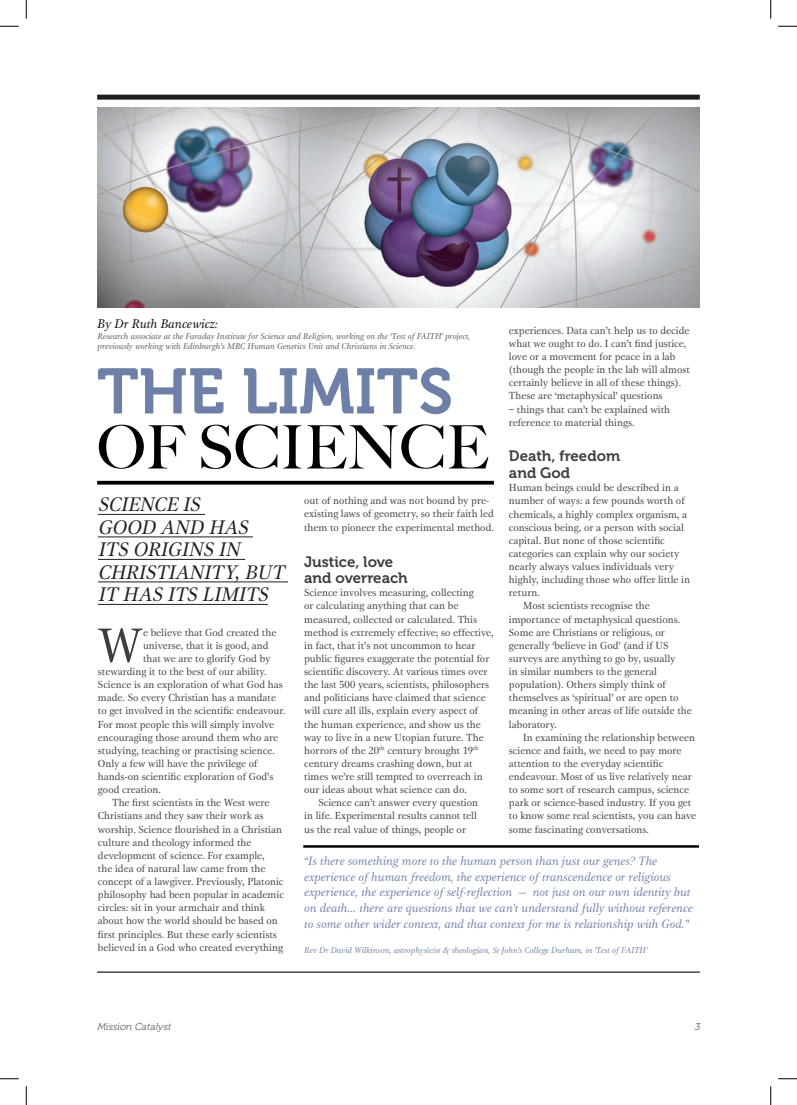
<style>
.page{position:relative;width:797px;height:1105px;background:#fff}
.page>*{position:absolute;margin:0;border:0;box-sizing:border-box;transform-origin:0 0}
.t1{font:63.75px "Museo 700";color:#6e80a7}
.t2{font:500 60px "Big Caslon";color:#000}
.First_body{font:50px "Gamma EF";color:#3e3e3f}
.t3{font:italic 20.38px/22.5px "Gamma EF";color:#231f20}
.Main_body{font:15px "Museo 700";color:#3e3e3f}
.t4{font:italic 13.12px "Gamma EF";color:#0c0806}
.Main_body-2{font:italic 12.5px/15.6px "Gamma EF";color:#6e80a7}
.Main_body-3{font:10.62px/13.1px "Gamma EF";color:#3e3e3f}
.First_body-2{font:10.62px "Gamma EF";color:#3e3e3f}
.t5{font:italic 10px "Museo 300";color:#636366}
.t6{font:italic 8.75px "Gamma EF";color:#57585a}
.t7{font:italic 8.75px "Gamma EF";color:#6e80a7}
</style>
<div class="page">
<img style="left:98px;top:108px;width:601px;height:199px">
<hr style="left:98px;top:514px;width:107px;height:1px;background:#231f20">
<hr style="left:98px;top:537px;width:155px;height:1px;background:#231f20">
<hr style="left:98px;top:559px;width:147px;height:1px;background:#231f20">
<hr style="left:98px;top:582px;width:190px;height:1px;background:#231f20">
<hr style="left:98px;top:604px;width:170px;height:1px;background:#231f20">
<svg style="left:97px;top:481px;width:397px;height:4px;background:#191919"></svg>
<hr style="left:303px;top:845px;width:396px;height:3px;background:#000">
<div style="left:97px;top:95px;width:602px;height:5px;background:#231f20"></div>
<hr style="left:97px;top:971px;width:602px;height:2px;background:#231f20">
<svg style="left:0;top:25px;width:19px;height:2px"></svg>
<svg style="left:778px;top:25px;width:19px;height:2px"></svg>
<svg style="left:0;top:1078px;width:19px;height:1px"></svg>
<svg style="left:778px;top:1078px;width:19px;height:1px"></svg>
<svg style="left:25px;top:0;width:2px;height:19px"></svg>
<svg style="left:25px;top:1086px;width:2px;height:19px"></svg>
<svg style="left:770px;top:0;width:1px;height:19px"></svg>
<svg style="left:770px;top:1086px;width:1px;height:19px"></svg>
<p class="t4" style="left:98px;top:316px;width:122px">By Dr Ruth Bancewicz:</p>
<p class="t6" style="left:98px;top:331px;width:374px">Research associate at the Faraday Institute for Science and Religion, working on the ‘Test of FAITH’ project,</p>
<p class="t6" style="left:98px;top:341px;width:319px">previously working with Edinburgh’s MRC Human Genetics Unit and Christians in Science.</p>
<p class="t1" style="left:97px;top:356px;width:357px">THE LIMITS</p>
<p class="t2" style="left:97px;top:412px;width:393px">OF SCIENCE</p>
<p class="Main_body-3" style="left:509px;top:324px;width:182px">experiences. Data can’t help us to decide what we ought to do. I can’t find justice, love or a movement for peace in a lab (though the people in the lab will almost certainly believe in all of these things).<br>These are ‘metaphysical’ questions</p>
<p class="Main_body-3" style="left:509px;top:402px;width:163px">– things that can’t be explained with reference to material things.</p>
<p class="Main_body" style="left:509px;top:465px;width:63px">and God</p>
<p class="Main_body-3" style="left:509px;top:481px;width:183px">Human beings could be described in a number of ways: a few pounds worth of chemicals, a highly complex organism, a conscious being, or a person with social capital. But none of those scientific categories can explain why our society nearly always values individuals very highly, including those who offer little in return.</p>
<p class="Main_body-3" style="left:509px;top:599px;width:184px;text-indent:14px">Most scientists recognise the importance of metaphysical questions.<br>Some are Christians or religious, or generally ‘believe in God’ (and if US surveys are anything to go by, usually<br>in similar numbers to the general population). Others simply think of themselves as ‘spiritual’ or are open to meaning in other areas of life outside the laboratory.</p>
<p class="Main_body-3" style="left:509px;top:730px;width:189px;text-indent:14px">In examining the relationship between science and faith, we need to pay more attention to the everyday scientific endeavour. Most of us live relatively near to some sort of research campus, science park or science-based industry. If you get to know some real scientists, you can have some fascinating conversations.</p>
<p class="Main_body" style="left:509px;top:447px;width:113px">Death, freedom</p>
<p class="Main_body-3" style="left:304px;top:494px;width:191px">out of nothing and was not bound by pre&shy;existing laws of geometry, so their faith led them to pioneer the experimental method.</p>
<p class="Main_body" style="left:304px;top:570px;width:105px">and overreach</p>
<p class="Main_body-3" style="left:304px;top:586px;width:191px">Science involves measuring, collecting<br>or calculating anything that can be measured, collected or calculated. This method is extremely effective; so effective, in fact, that it’s not uncommon to hear public figures exaggerate the potential for scientific discovery. At various times over the last 500 years, scientists, philosophers and politicians have claimed that science will cure all ills, explain every aspect of the human experience, and show us the way to live in a new Utopian future. The horrors of the 20<sup>th</sup> century brought 19<sup>th </sup>century dreams crashing down, but at times we’re still tempted to overreach in our ideas about what science can do.</p>
<p class="Main_body-3" style="left:304px;top:796px;width:175px;text-align:justify;text-indent:14px">Science can’t answer every question in life. Experimental results cannot tell us the real value of things, people or</p>
<p class="t3" style="left:98px;top:493px;width:192px">SCIENCE IS<br>GOOD AND HAS<br>ITS ORIGINS IN<br>CHRISTIANITY,BUT<br>IT HAS ITS LIMITS</p>
<p class="First_body" style="left:98px;top:615px;width:47px">W</p>
<p class="First_body-2" style="left:143px;top:626px;width:135px">e believe that God created the</p>
<p class="Main_body" style="left:304px;top:553px;width:91px">Justice, love</p>
<p class="First_body-2" style="left:143px;top:639px;width:127px">universe, that it is good, and</p>
<p class="First_body-2" style="left:143px;top:652px;width:129px">that we are to glorify God by</p>
<p class="First_body-2" style="left:98px;top:665px;width:170px">stewarding it to the best of our ability.</p>
<p class="First_body-2" style="left:98px;top:678px;width:186px">Science is an exploration of what God has</p>
<p class="First_body-2" style="left:98px;top:691px;width:180px">made. So every Christian has a mandate</p>
<p class="First_body-2" style="left:98px;top:704px;width:189px">to get involved in the scientific endeavour.</p>
<p class="First_body-2" style="left:98px;top:718px;width:178px">For most people this will simply involve</p>
<p class="First_body-2" style="left:98px;top:731px;width:182px">encouraging those around them who are</p>
<p class="First_body-2" style="left:98px;top:744px;width:178px">studying, teaching or practising science.</p>
<p class="First_body-2" style="left:98px;top:757px;width:161px">Only a few will have the privilege of</p>
<p class="First_body-2" style="left:98px;top:770px;width:177px">hands-on scientific exploration of God’s</p>
<p class="First_body-2" style="left:98px;top:783px;width:64px">good creation.</p>
<p class="Main_body-3" style="left:98px;top:796px;width:187px;text-indent:14px">The first scientists in the West were Christians and they saw their work as worship. Science flourished in a Christian culture and theology informed the development of science. For example,<br>the idea of natural law came from the concept of a lawgiver. Previously, Platonic philosophy had been popular in academic circles: sit in your armchair and think about how the world should be based on first principles. But these early scientists believed in a God who created everything</p>
<p class="Main_body-2" style="left:304px;top:853px;width:390px">“Is there something more to the human person than just our genes? The experience of human freedom, the experience of transcendence or religious experience, the experience of self-reflection — not just on our own identity but on death… there are questions that we can’t understand fully without reference to some other wider context, and that context for me is relationship with God.”</p>
<p class="t7" style="left:304px;top:945px;width:345px">Rev Dr David Wilkinson, astrophysicist &amp; theologian, St John’s College Durham, in ‘Test of FAITH’</p>
<p class="t5" style="left:97px;top:1021px;width:77px">Mission Catalyst</p>
<p class="t5" style="left:694px;top:1021px;width:9px">3</p>
</div>
